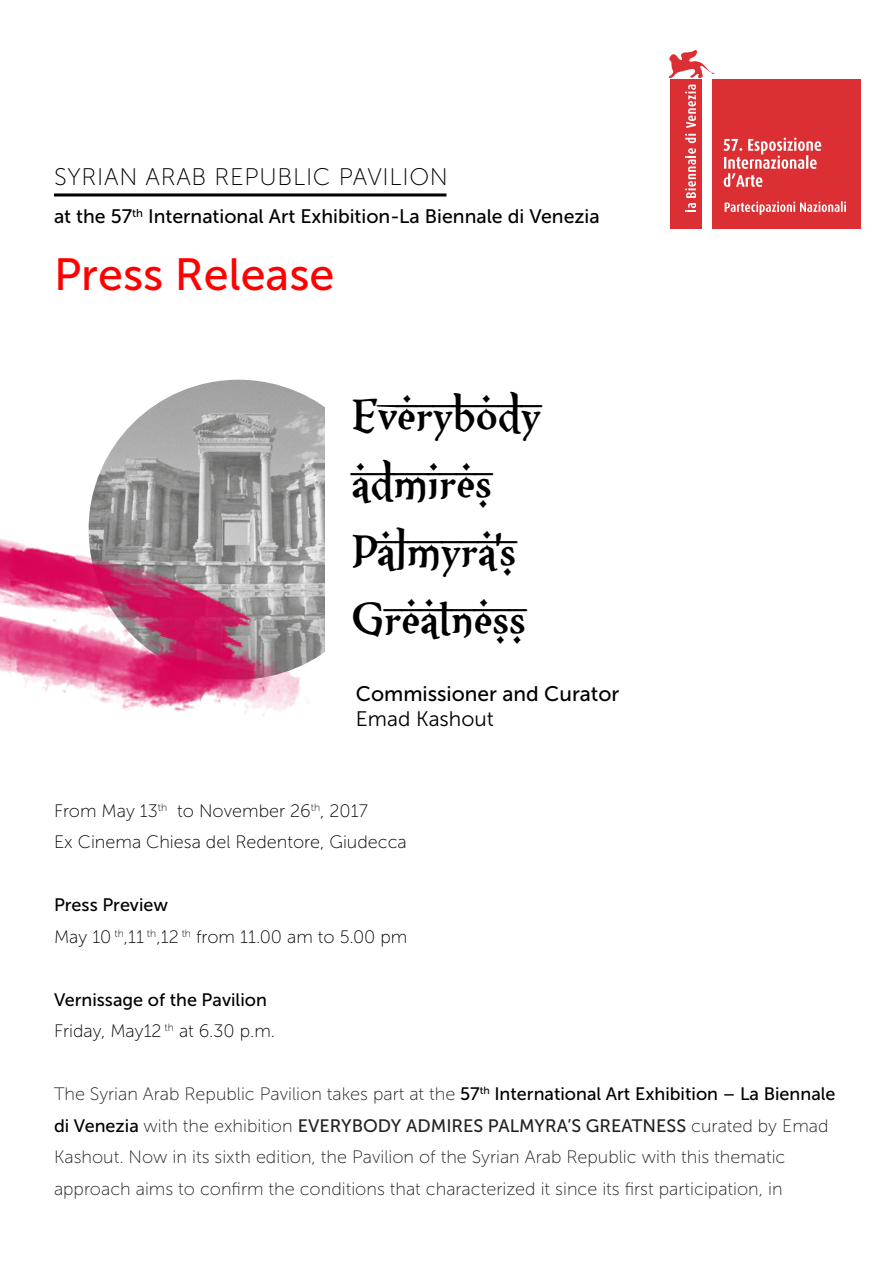
<style>
.page{position:relative;width:893px;height:1263px;background:#fff}
.page>*{position:absolute;margin:0;border:0;box-sizing:border-box;transform-origin:0 0}
.t1{font:45px/67.9px "XXIIARABIAN ONENIGHTSTAND Bold";color:#000}
.t2{font:45px "Museo Sans 500";color:#f00}
.t3{font:24px "Museo Sans 100";letter-spacing:.03em;color:#000}
.t4{font:21px "Museo Sans 500";color:#000}
.t5{font:21px "Museo Sans 300";color:#000}
.t6{font:19.5px "Museo Sans 500";color:#000}
.t7{font:18px/31.5px "Museo Sans 100";color:#222}
.t8{font:18px/31.5px "Museo Sans 100";color:#000}
.t9{font:18px "Museo Sans 500";color:#222}
.t10{font:18px "Museo Sans 500";color:#000}
.s1{font-family:"Museo Sans 500";color:#000}
.s2{color:#000}
.s3{font-family:"Museo Sans 100"}
</style>
<div class="page">
<img style="left:89px;top:380px;width:299px;height:299px;border-radius:150px">
<div style="left:325px;top:264px;width:195px;height:560px;background:#fff"></div>
<img style="left:0;top:507px;width:325px;height:209px">
<div style="left:670px;top:79px;width:31px;height:150px;background:#dc2f34"></div>
<svg style="left:668px;top:50px;width:46px;height:28px"></svg>
<svg style="left:685px;top:134px;width:11px;height:78px"></svg>
<svg style="left:685px;top:85px;width:11px;height:43px"></svg>
<div style="left:712px;top:79px;width:149px;height:150px;background:#dc2f34"></div>
<svg style="left:723px;top:138px;width:98px;height:49px"></svg>
<svg style="left:725px;top:201px;width:121px;height:14px"></svg>
<hr style="left:54px;top:193px;width:392px;height:3px;background:#000">
<h2 class="t3" style="left:54px;top:164px;width:395px">SYRIAN ARAB REPUBLIC PAVILION</h2>
<p class="t6" style="left:54px;top:206px;width:547px">at the 57<sup>th</sup> International Art Exhibition-La Biennale di Venezia</p>
<h1 class="t2" style="left:54px;top:250px;width:282px">Press Release</h1>
<h1 class="t1" style="left:352px;top:381px;width:191px">EVERYBODY<br>ADMIRES<br>PALMYRA’S<br>GREATNESS</h1>
<p class="t4" style="left:356px;top:682px;width:265px">Commissioner and Curator</p>
<p class="t5" style="left:356px;top:707px;width:139px">Emad Kashout</p>
<p class="t8" style="left:54px;top:795px;width:354px">From May 13<sup>th</sup> to November 26<sup>th</sup>, 2017<br>Ex Cinema Chiesa del Redentore, Giudecca</p>
<p class="t10" style="left:54px;top:895px;width:116px">Press Preview</p>
<p class="t8" style="left:54px;top:921px;width:355px">May 10 <sup>th</sup>,11 <sup>th</sup>,12 <sup>th</sup> from 11.00 am to 5.00 pm</p>
<p class="t10" style="left:54px;top:990px;width:214px">Vernissage of the Pavilion</p>
<p class="t8" style="left:54px;top:1015px;width:223px">Friday, May12 <sup>th</sup> at 6.30 p.m.</p>
<p class="t7" style="left:54px;top:1078px;width:783px">The Syrian Arab Republic Pavilion takes part at the <span class="s1">57</span><sup>th</sup> <span class="s1">International Art Exhibition – La Biennale</span></p>
<p class="t9" style="left:54px;top:1116px;width:776px"><span class="s2">di Venezia</span> <span class="s3">with the exhibition</span> EVERYBODY ADMIRES PALMYRA’S GREATNESS <span class="s3">curated by Emad</span></p>
<p class="t7" style="left:54px;top:1141px;width:733px">Kashout. Now in its sixth edition, the Pavilion of the Syrian Arab Republic with this thematic approach aims to confirm the conditions that characterized it since its first participation, in</p>
</div>
